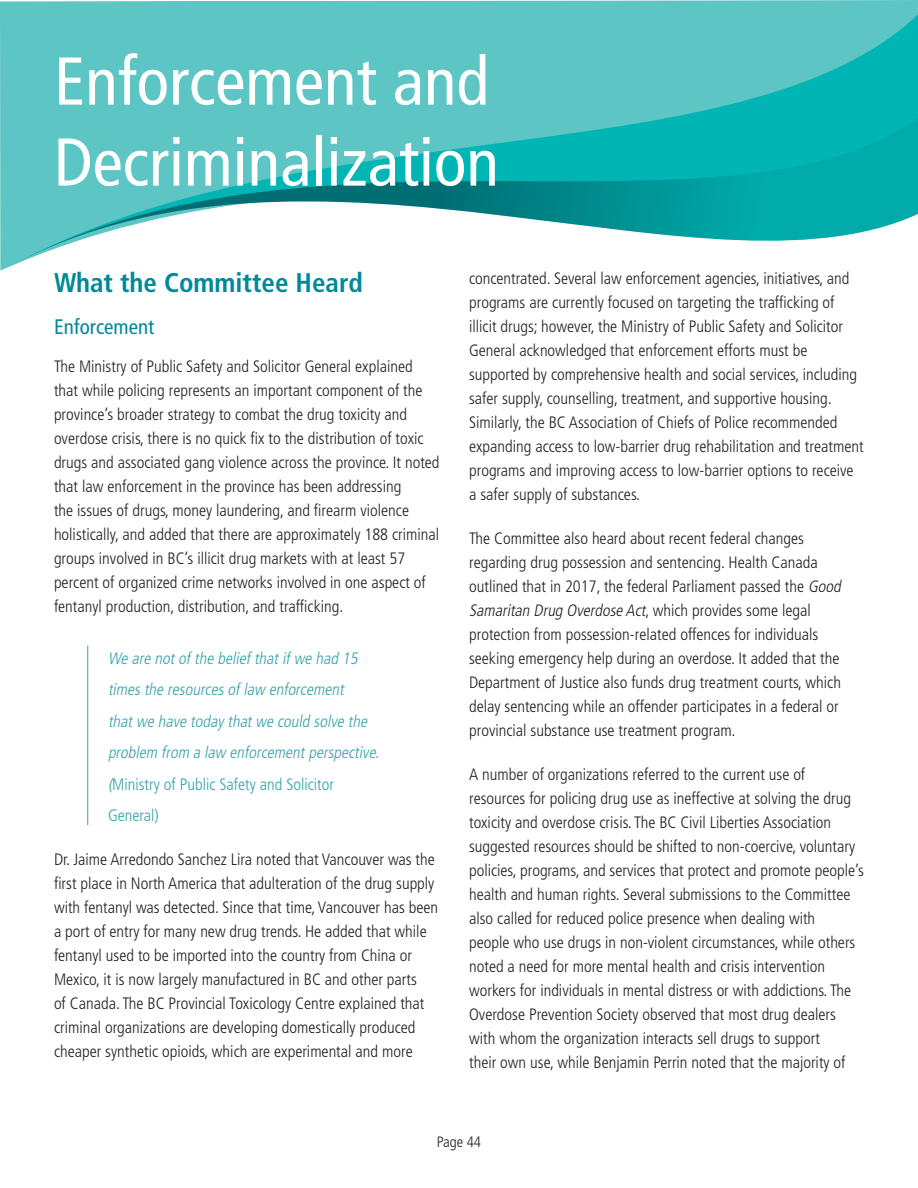
<style>
.page{position:relative;width:918px;height:1188px;background:#fff}
.page>*{position:absolute;margin:0;border:0;box-sizing:border-box;transform-origin:0 0}
.Section_Title_2_line{font:condensed 67.5px/81px "Frutiger LT Std";color:#fff}
.H1_Body{font:700 condensed 27px "Frutiger LT Std";color:#008998}
.t1{font:condensed 21px "Frutiger LT Std";color:#008998}
.Body_Text{font:300 condensed 16.5px/24px "Frutiger LT Std";color:#231f20}
.Body_Text-Quote{font:italic 300 condensed 16.5px/31.5px "Frutiger LT Std";color:#33a1ad}
.t2{font:300 condensed 15px "Frutiger LT Std";color:#231f20}
.s1{font-style:normal}
.s2{font-style:italic}
</style>
<div class="page">
<svg style="left:0;top:0;width:918px;height:271px;background:#73cccb"></svg>
<svg style="left:1px;top:6px;width:917px;height:106px;background:#55c3c1"></svg>
<svg style="left:1px;top:112px;width:917px;height:159px"></svg>
<hr style="left:87px;top:646px;width:1px;height:179px;background:#33a1ad">
<p class="Section_Title_2_line" style="left:54px;top:41px;width:446px">Enforcement and<br>Decriminalization</p>
<p class="H1_Body" style="left:54px;top:267px;width:310px">What the Committee Heard</p>
<h2 class="t1" style="left:54px;top:315px;width:102px">Enforcement</h2>
<p class="Body_Text" style="left:54px;top:354px;width:387px">The Ministry of Public Safety and Solicitor General explained that while policing represents an important component of the province’s broader strategy to combat the drug toxicity and overdose crisis, there is no quick fix to the distribution of toxic drugs and associated gang violence across the province. It noted that law enforcement in the province has been addressing<br>the issues of drugs, money laundering, and firearm violence holistically, and added that there are approximately 188 criminal groups involved in BC’s illicit drug markets with at least 57 percent of organized crime networks involved in one aspect of fentanyl production, distribution, and trafficking.</p>
<p class="Body_Text-Quote" style="left:108px;top:642px;width:276px">We are notofthe beliefthatifwe had 15 timesthe resourcesoflaw enforcement thatwe have todaythatwe could solve the problem from a law enforcementperspective. (<span class="s1">Ministry of Public Safety and Solicitor General)</span></p>
<p class="Body_Text" style="left:54px;top:848px;width:386px">Dr. Jaime Arredondo Sanchez Lira noted that Vancouver was the first place in North America that adulteration of the drug supply with fentanyl was detected. Since that time, Vancouver has been a port of entry for many new drug trends. He added that while fentanyl used to be imported into the country from China or Mexico, it is now largely manufactured in BC and other parts<br>of Canada. The BC Provincial Toxicology Centre explained that criminal organizations are developing domestically produced cheaper synthetic opioids, which are experimental and more</p>
<p class="Body_Text" style="left:469px;top:266px;width:396px">concentrated. Several law enforcement agencies, initiatives, and programs are currently focused on targeting the trafficking of illicit drugs; however, the Ministry of Public Safety and Solicitor General acknowledged that enforcement efforts must be supported by comprehensive health and social services, including safer supply, counselling, treatment, and supportive housing.<br>Similarly, the BC Association of Chiefs of Police recommended expanding access to low-barrier drug rehabilitation and treatment programs and improving access to low-barrier options to receive a safer supply of substances.</p>
<p class="Body_Text" style="left:469px;top:527px;width:377px">The Committee also heard about recent federal changes regarding drug possession and sentencing. Health Canada outlined that in 2017, the federal Parliament passed the <span class="s2">Good Samaritan Drug Overdose Act</span>, w h i c h p rov i d e s s o m e l e g a l protection from possession-related offences for individuals seeking emergency help during an overdose. It added that the Department of Justice also funds drug treatment courts, which delay sentencing while an offender participates in a federal or provincial substance use treatment program.</p>
<p class="Body_Text" style="left:469px;top:763px;width:396px">A number of organizations referred to the current use of resources for policing drug use as ineffective at solving the drug toxicity and overdose crisis. The BC Civil Liberties Association suggested resources should be shifted to non-coercive, voluntary policies, programs, and services that protect and promote people’s health and human rights. Several submissions to the Committee also called for reduced police presence when dealing with<br>people who use drugs in non-violent circumstances, while others noted a need for more mental health and crisis intervention workers for individuals in mental distress or with addictions. The Overdose Prevention Society observed that most drug dealers with whom the organization interacts sell drugs to support<br>their own use, while Benjamin Perrin noted that the majority of</p>
<p class="t2" style="left:437px;top:1133px;width:46px">Page 44</p>
</div>
